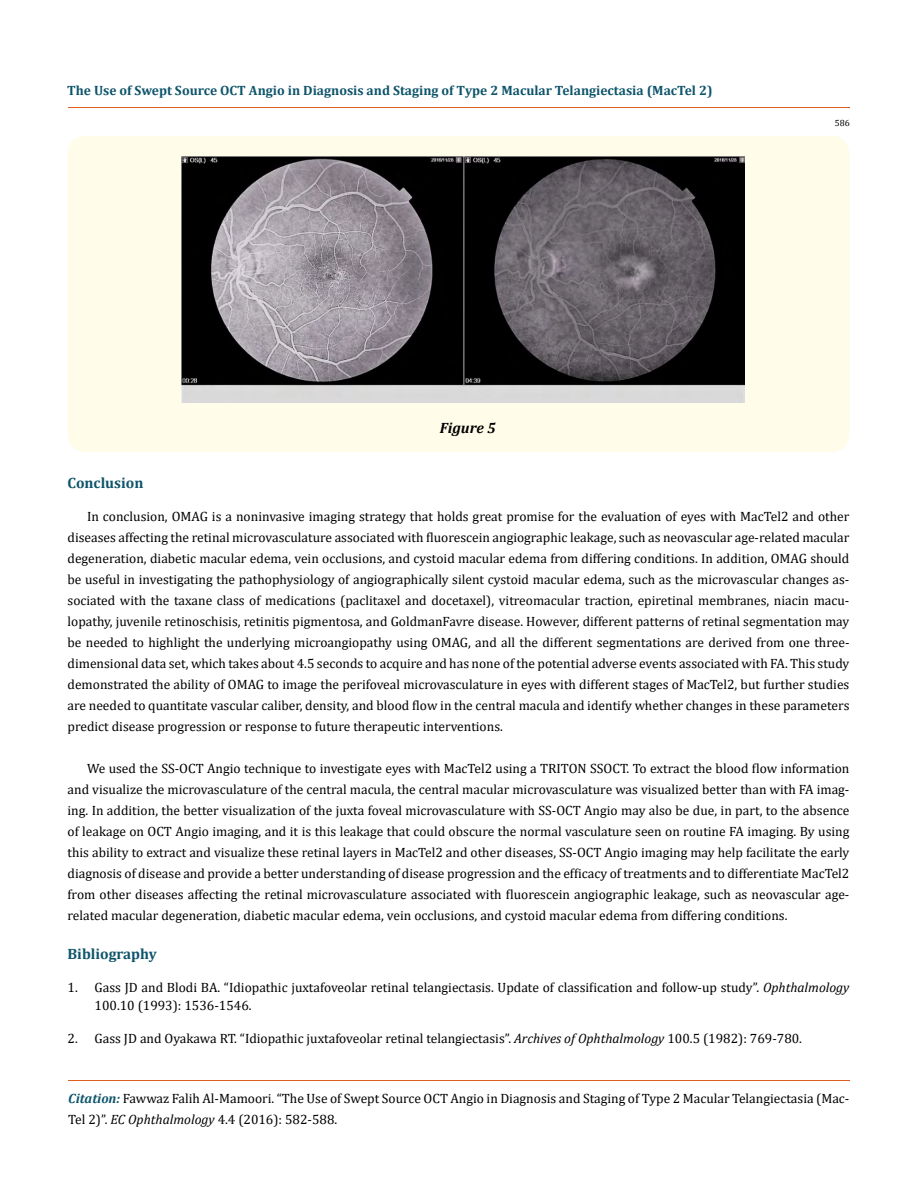
<style>
.page{position:relative;width:917px;height:1190px;background:#fff}
.page>*{position:absolute;margin:0;border:0;box-sizing:border-box;transform-origin:0 0}
.t1{font:700 15px "Cambria";color:#0e546a}
.t2{font:italic 700 15px "Cambria";color:#000}
.t3{font:13.5px/21px "Cambria";color:#000}
.t4{font:700 13.5px "Cambria";color:#0e546a}
.t5{font:9px "Cambria";color:#000}
.s1{font-style:italic}
.s2{font-weight:700;font-style:italic;color:#0e546a}
</style>
<div class="page">
<hr style="left:68px;top:108px;width:781px;height:1px;background:#e05d1a">
<hr style="left:68px;top:1080px;width:781px;height:1px;background:#e05d1a">
<div style="left:68px;top:136px;width:781px;height:316px;background:#fffde9;border-radius:18px"></div>
<img style="left:181px;top:157px;width:563px;height:245px">
<p class="t4" style="left:67px;top:80px;width:646px">The Use of Swept Source OCT Angio in Diagnosis and Staging of Type 2 Macular Telangiectasia (MacTel 2)</p>
<p class="t2" style="left:440px;top:417px;width:57px">Figure 5</p>
<p class="t5" style="left:834px;top:118px;width:16px">586</p>
<p class="t1" style="left:68px;top:473px;width:77px">Conclusion</p>
<p class="t3" style="left:68px;top:506px;width:783px;text-align:justify;text-indent:19px">In conclusion, OMAG is a noninvasive imaging strategy that holds great promise for the evaluation of eyes with MacTel2 and other diseases affecting the retinal microvasculature associated with fluorescein angiographic leakage, such as neovascular age-related macular degeneration, diabetic macular edema, vein occlusions, and cystoid macular edema from differing conditions. In addition, OMAG should be useful in investigating the pathophysiology of angiographically silent cystoid macular edema, such as the microvascular changes as&shy;sociated with the taxane class of medications (paclitaxel and docetaxel), vitreomacular traction, epiretinal membranes, niacin macu&shy;lopathy, juvenile retinoschisis, retinitis pigmentosa, and GoldmanFavre disease. However, different patterns of retinal segmentation may be needed to highlight the underlying microangiopathy using OMAG, and all the different segmentations are derived from one three&shy;dimensional data set, which takes about 4.5 seconds to acquire and has none of the potential adverse events associated with FA. This study demonstrated the ability of OMAG to image the perifoveal microvasculature in eyes with different stages of MacTel2, but further studies are needed to quantitate vascular caliber, density, and blood flow in the central macula and identify whether changes in these parameters predict disease progression or response to future therapeutic interventions.</p>
<p class="t3" style="left:68px;top:757px;width:783px;text-align:justify;text-indent:19px">We used the SS-OCT Angio technique to investigate eyes with MacTel2 using a TRITON SSOCT. To extract the blood flow information and visualize the microvasculature of the central macula, the central macular microvasculature was visualized better than with FA imag&shy;ing. In addition, the better visualization of the juxta foveal microvasculature with SS-OCT Angio may also be due, in part, to the absence of leakage on OCT Angio imaging, and it is this leakage that could obscure the normal vasculature seen on routine FA imaging. By using this ability to extract and visualize these retinal layers in MacTel2 and other diseases, SS-OCT Angio imaging may help facilitate the early diagnosis of disease and provide a better understanding of disease progression and the efficacy of treatments and to differentiate MacTel2 from other diseases affecting the retinal microvasculature associated with fluorescein angiographic leakage, such as neovascular age&shy;related macular degeneration, diabetic macular edema, vein occlusions, and cystoid macular edema from differing conditions.</p>
<p class="t1" style="left:68px;top:943px;width:91px">Bibliography</p>
<p class="t3" style="left:94px;top:978px;width:756px;line-height:18px;text-indent:-27px">1. Gass JD and Blodi BA. “Idiopathic juxtafoveolar retinal telangiectasis. Update of classification and follow-up study”. <span class="s1">Ophthalmology<br></span>100.10 (1993): 1536-1546.</p>
<p class="t3" style="left:68px;top:1028px;width:736px">2. Gass JD and Oyakawa RT. “Idiopathic juxtafoveolar retinal telangiectasis”. <span class="s1">Archives of Ophthalmology</span> 100.5 (1982): 769-780.</p>
<p class="t3" style="left:68px;top:1087px;width:782px"><span class="s2">Citation:</span> Fawwaz Falih Al-Mamoori. “The Use of Swept Source OCT Angio in Diagnosis and Staging of Type 2 Macular Telangiectasia (Mac-<br>Tel 2)”. <span class="s1">EC Ophthalmology</span> 4.4 (2016): 582-588.</p>
</div>
